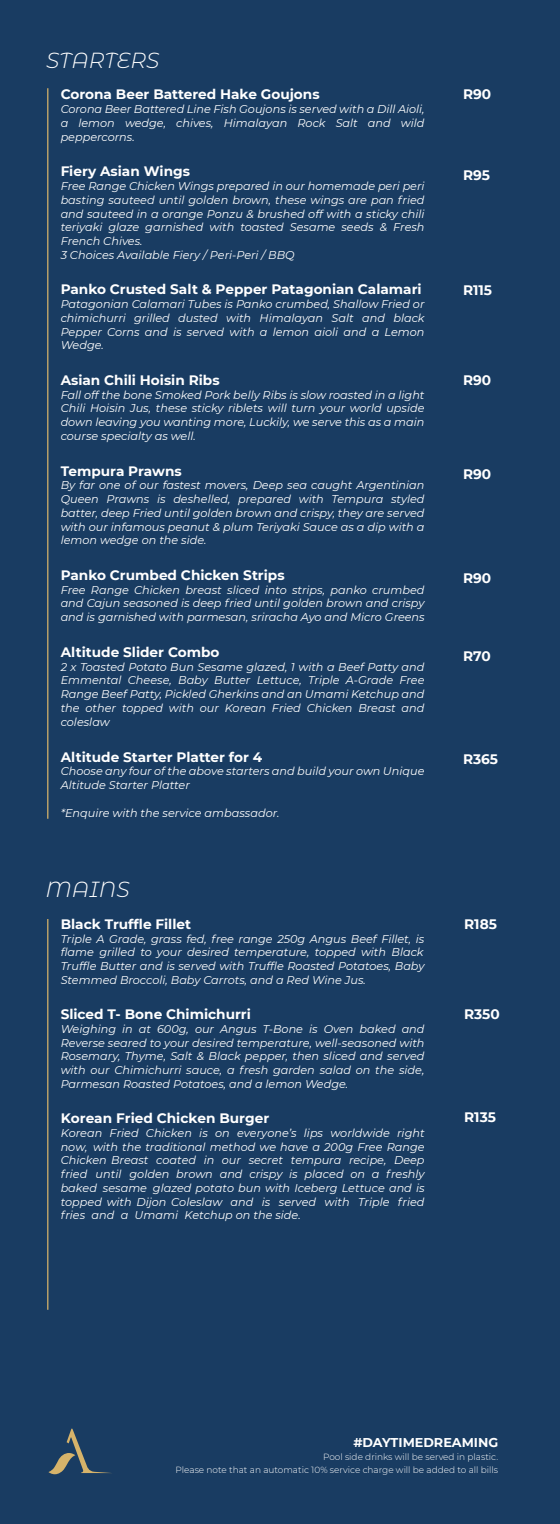
<style>
.page{position:relative;width:560px;height:1524px;background:#193c62}
.page>*{position:absolute;margin:0;border:0;box-sizing:border-box;transform-origin:0 0}
.t1{font:italic 300 21.88px "Montserrat Alternates";color:#fff}
.t2{font:700 13.75px "Montserrat";color:#fff}
.t3{font:700 13.62px "Montserrat";color:#fff}
.t4{font:700 12.75px "Montserrat";color:#fff}
.t5{font:italic 11.25px/13.8px "Montserrat";color:#fff;text-align:justify}
.t6{font:300 8.88px/12.8px "Montserrat";color:#fff;text-align:right}
</style>
<div class="page">
<hr style="left:47px;top:88px;width:1px;height:731px;background:#d6b36a">
<hr style="left:47px;top:919px;width:1px;height:390px;background:#d6b36a">
<svg style="left:48px;top:1428px;width:64px;height:46px"></svg>
<h1 class="t1" style="left:46px;top:45px;width:115px">STARTERS</h1>
<p class="t3" style="left:61px;top:85px;width:260px">Corona Beer Battered Hake Goujons</p>
<p class="t2" style="left:463px;top:85px;width:30px">R90</p>
<p class="t5" style="left:61px;top:102px;width:365px">Corona Beer Battered Line Fish Goujons is served with a Dill Aioli, a lemon wedge, chives, Himalayan Rock Salt and wild peppercorns.</p>
<p class="t3" style="left:61px;top:162px;width:131px">Fiery Asian Wings</p>
<p class="t5" style="left:61px;top:179px;width:365px;text-align:left">Free Range Chicken Wings prepared in our homemade peri peri basting sauteed until golden brown, these wings are pan fried and sauteed in a orange Ponzu &amp; brushed off with a sticky chili teriyaki glaze garnished with toasted Sesame seeds &amp; Fresh French Chives.<br>3 Choices Available Fiery / Peri-Peri / BBQ</p>
<p class="t3" style="left:61px;top:280px;width:362px">Panko Crusted Salt &amp; Pepper Patagonian Calamari</p>
<p class="t5" style="left:61px;top:297px;width:365px">Patagonian Calamari Tubes is Panko crumbed, Shallow Fried or chimichurri grilled dusted with Himalayan Salt and black Pepper Corns and is served with a lemon aioli and a Lemon Wedge.</p>
<p class="t3" style="left:61px;top:370px;width:160px">Asian Chili Hoisin Ribs</p>
<p class="t5" style="left:61px;top:387px;width:365px">Fall off the bone Smoked Pork belly Ribs is slow roasted in a light Chili Hoisin Jus, these sticky riblets will turn your world upside down leaving you wanting more, Luckily, we serve this as a main course specialty as well.</p>
<p class="t3" style="left:61px;top:461px;width:123px">Tempura Prawns</p>
<p class="t5" style="left:61px;top:478px;width:365px">By far one of our fastest movers, Deep sea caught Argentinian Queen Prawns is deshelled, prepared with Tempura styled batter, deep Fried until golden brown and crispy, they are served with our infamous peanut &amp; plum Teriyaki Sauce as a dip with a lemon wedge on the side.</p>
<p class="t3" style="left:61px;top:565px;width:225px">Panko Crumbed Chicken Strips</p>
<p class="t5" style="left:61px;top:582px;width:365px">Free Range Chicken breast sliced into strips, panko crumbed and Cajun seasoned is deep fried until golden brown and crispy and is garnished with parmesan, sriracha Ayo and Micro Greens</p>
<p class="t3" style="left:61px;top:642px;width:160px">Altitude Slider Combo</p>
<p class="t5" style="left:61px;top:659px;width:365px">2 x Toasted Potato Bun Sesame glazed, 1 with a Beef Patty and Emmental Cheese, Baby Butter Lettuce, Triple A-Grade Free Range Beef Patty, Pickled Gherkins and an Umami Ketchup and the other topped with our Korean Fried Chicken Breast and coleslaw</p>
<p class="t3" style="left:61px;top:747px;width:203px">Altitude Starter Platter for 4</p>
<p class="t5" style="left:61px;top:764px;width:365px">Choose any four of the above starters and build your own Unique<br>Altitude Starter Platter</p>
<p class="t5" style="left:61px;top:805px;width:220px">*Enquire with the service ambassador.</p>
<p class="t2" style="left:463px;top:165px;width:29px">R95</p>
<p class="t2" style="left:463px;top:280px;width:31px">R115</p>
<p class="t2" style="left:463px;top:370px;width:30px">R90</p>
<p class="t2" style="left:463px;top:464px;width:30px">R90</p>
<p class="t2" style="left:463px;top:568px;width:30px">R90</p>
<p class="t2" style="left:463px;top:646px;width:29px">R70</p>
<p class="t2" style="left:463px;top:749px;width:37px">R365</p>
<h1 class="t1" style="left:46px;top:874px;width:86px">MAINS</h1>
<p class="t3" style="left:61px;top:914px;width:132px">Black Truffle Fillet</p>
<p class="t5" style="left:61px;top:931px;width:365px">Triple A Grade, grass fed, free range 250g Angus Beef Fillet, is flame grilled to your desired temperature, topped with Black Truffle Butter and is served with Truffle Roasted Potatoes, Baby Stemmed Broccoli, Baby Carrots, and a Red Wine Jus.</p>
<p class="t3" style="left:61px;top:1004px;width:192px">Sliced T- Bone Chimichurri</p>
<p class="t5" style="left:61px;top:1021px;width:365px">Weighing in at 600g, our Angus T-Bone is Oven baked and Reverse seared to your desired temperature, well-seasoned with Rosemary, Thyme, Salt &amp; Black pepper, then sliced and served with our Chimichurri sauce, a fresh garden salad on the side, Parmesan Roasted Potatoes, and a lemon Wedge.</p>
<p class="t3" style="left:61px;top:1108px;width:210px">Korean Fried Chicken Burger</p>
<p class="t5" style="left:61px;top:1125px;width:365px">Korean Fried Chicken is on everyone’s lips worldwide right now, with the traditional method we have a 200g Free Range Chicken Breast coated in our secret tempura recipe, Deep fried until golden brown and crispy is placed on a freshly baked sesame glazed potato bun with Iceberg Lettuce and is topped with Dijon Coleslaw and is served with Triple fried fries and a Umami Ketchup on the side.</p>
<p class="t2" style="left:464px;top:914px;width:34px">R185</p>
<p class="t2" style="left:464px;top:1004px;width:37px">R350</p>
<p class="t2" style="left:464px;top:1107px;width:33px">R135</p>
<p class="t4" style="left:353px;top:1433px;width:146px">#DAYTIMEDREAMING</p>
<p class="t6" style="left:176px;top:1450px;width:324px">Pool side drinks will be served in plastic.<br>Please note that an automatic 10% service charge will be added to all bills</p>
</div>
